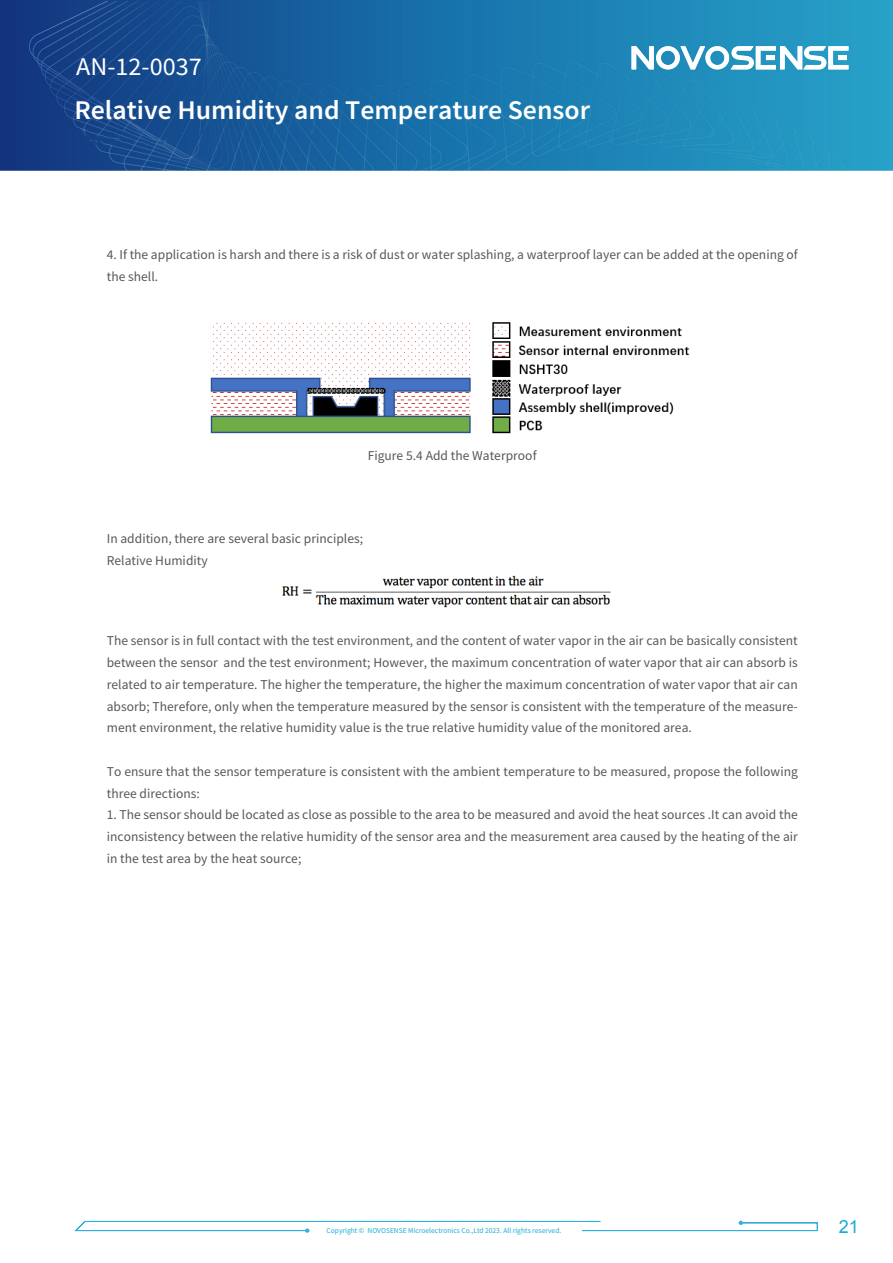
<style>
.page{position:relative;width:893px;height:1263px;background:#fff}
.page>*{position:absolute;margin:0;border:0;box-sizing:border-box;transform-origin:0 0}
.t1{font:600 27px "Source Sans Pro";color:#fff}
.t2{font:25.5px "Source Sans Pro";color:#fff}
.t3{font:18px "Arial";color:#1ca9d4}
.t4{font:13.5px/21.8px "Source Sans Pro";color:#585757}
.t5{font:7.5px "Source Sans Pro";color:#1eadd6}
</style>
<div class="page">
<img style="left:210px;top:322px;width:480px;height:112px">
<img style="left:0;top:0;width:893px;height:170px">
<svg style="left:632px;top:46px;width:216px;height:23px"></svg>
<svg style="left:74px;top:1221px;width:744px;height:12px"></svg>
<img style="left:282px;top:575px;width:329px;height:33px">
<h2 class="t2" style="left:76px;top:51px;width:127px">AN-12-0037</h2>
<h1 class="t1" style="left:74px;top:92px;width:517px">Relative Humidity and Temperature Sensor</h1>
<p class="t4" style="left:107px;top:244px;width:693px">4. If the application is harsh and there is a risk of dust or water splashing, a waterproof layer can be added at the opening of the shell.</p>
<p class="t4" style="left:368px;top:445px;width:170px">Figure 5.4 Add the Waterproof</p>
<p class="t4" style="left:107px;top:527px;width:258px">In addition, there are several basic principles;<br>Relative Humidity</p>
<p class="t4" style="left:107px;top:630px;width:693px;text-align:justify">The sensor is in full contact with the test environment, and the content of water vapor in the air can be basically consistent between the sensor and the test environment; However, the maximum concentration of water vapor that air can absorb is related to air temperature. The higher the temperature, the higher the maximum concentration of water vapor that air can absorb; Therefore, only when the temperature measured by the sensor is consistent with the temperature of the measure&shy;ment environment, the relative humidity value is the true relative humidity value of the monitored area.</p>
<p class="t4" style="left:107px;top:760px;width:693px">To ensure that the sensor temperature is consistent with the ambient temperature to be measured, propose the following three directions:</p>
<p class="t4" style="left:107px;top:804px;width:693px;text-align:justify">1. The sensor should be located as close as possible to the area to be measured and avoid the heat sources .It can avoid the inconsistency between the relative humidity of the sensor area and the measurement area caused by the heating of the air in the test area by the heat source;</p>
<p class="t5" style="left:327px;top:1226px;width:236px">Copyright © NOVOSENSE Microelectronics Co.,Ltd 2023. All rights reserved.</p>
<h3 class="t3" style="left:839px;top:1215px;width:22px">21</h3>
</div>
